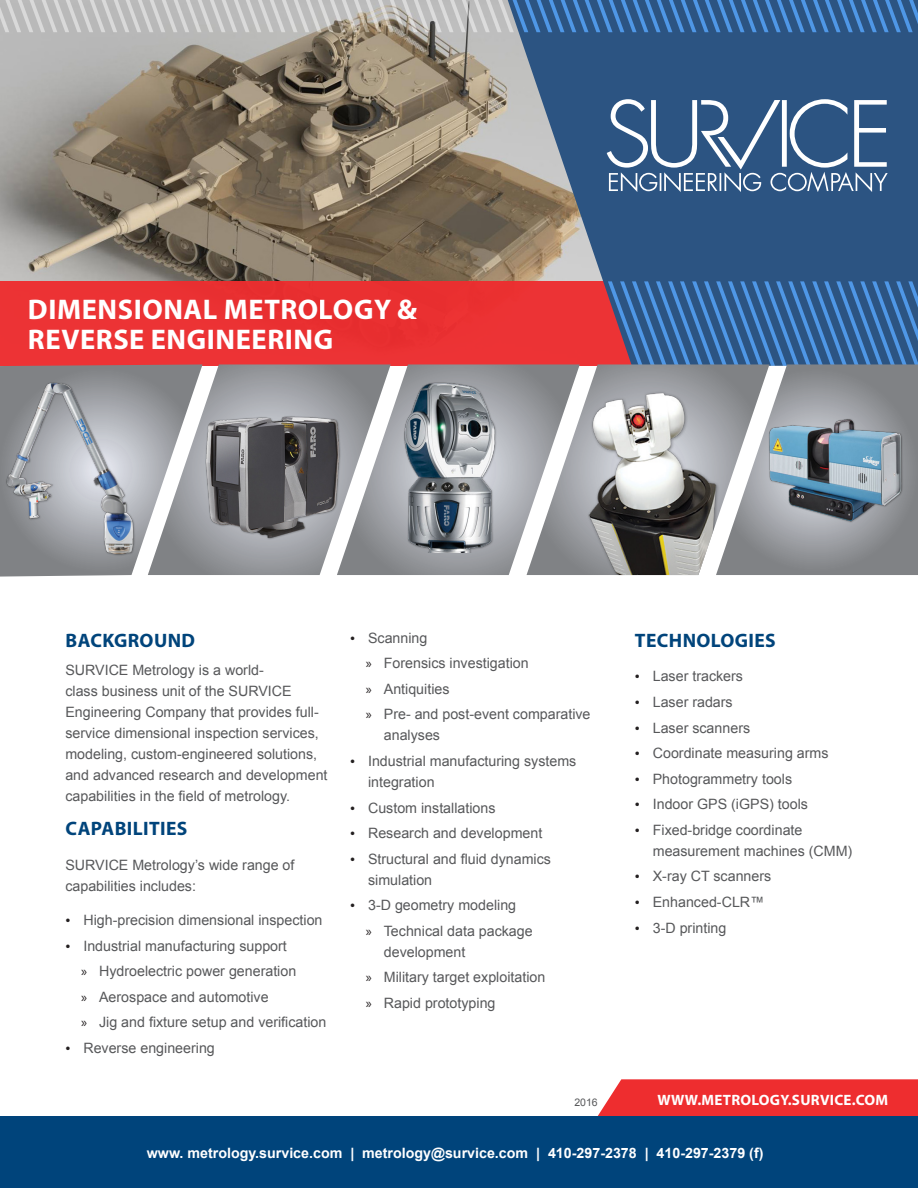
<style>
.page{position:relative;width:918px;height:1188px;background:#fff}
.page>*{position:absolute;margin:0;border:0;box-sizing:border-box;transform-origin:0 0}
.t1{font:700 28.5px/30px "Myriad Pro";letter-spacing:.02em;color:#fff}
.t2{font:700 19.5px "Myriad Pro";letter-spacing:.02em;color:#00447b}
.t3{font:700 15px "Myriad Pro";letter-spacing:.02em;color:#fff}
.t4{font:14.25px/21px "Arial";color:#57585a}
.t5{font:700 14.25px "Arial";color:#fff}
.t6{font:10.5px "Arial";color:#57585a}
.s1{font-family:"Times New Roman";color:#231f20}
.s2{font-family:"Myriad Pro";color:#231f20}
</style>
<div class="page">
<svg style="left:596px;top:1079px;width:322px;height:38px;background:#e8383b"></svg>
<div style="left:0;top:1117px;width:918px;height:71px;background:#00447b"></div>
<img style="left:0;top:32px;width:508px;height:249px">
<div style="left:0;top:281px;width:667px;height:85px;background:#ee2d2f"></div>
<svg style="left:508px;top:32px;width:410px;height:249px;background:#436286"></svg>
<svg style="left:607px;top:99px;width:281px;height:93px"></svg>
<svg style="left:0;top:0;width:918px;height:32px;background:#849ab2"></svg>
<svg style="left:0;top:364px;width:148px;height:213px;background:#918a8d"></svg>
<img style="left:0;top:378px;width:148px;height:182px">
<svg style="left:148px;top:364px;width:189px;height:211px"></svg>
<img style="left:205px;top:392px;width:132px;height:168px">
<svg style="left:337px;top:364px;width:190px;height:211px"></svg>
<img style="left:378px;top:374px;width:149px;height:179px">
<svg style="left:527px;top:364px;width:76px;height:211px"></svg>
<img style="left:531px;top:387px;width:72px;height:188px">
<svg style="left:603px;top:281px;width:315px;height:294px;background:#79889d"></svg>
<img style="left:766px;top:389px;width:139px;height:163px">
<p class="t1" style="left:28px;top:294px;width:390px">DIMENSIONAL METROLOGY &amp;<br>REVERSE ENGINEERING</p>
<p class="t2" style="left:66px;top:628px;width:131px">BACKGROUND</p>
<p class="t4" style="left:65px;top:659px;width:264px">SURVICE Metrology is a world-<br>class business unit of the SURVICE Engineering Company that provides full&shy;service dimensional inspection services, modeling, custom-engineered solutions, and advanced research and development capabilities in the field of metrology.</p>
<p class="t2" style="left:66px;top:816px;width:123px">CAPABILITIES</p>
<p class="t4" style="left:65px;top:854px;width:231px">SURVICE Metrology’s wide range of capabilities includes:</p>
<p class="t4" style="left:65px;top:910px;width:259px"><span class="s1">•</span> High-precision dimensional inspection</p>
<p class="t4" style="left:65px;top:935px;width:223px"><span class="s1">•</span> Industrial manufacturing support</p>
<p class="t4" style="left:81px;top:961px;width:217px"><span class="s2">»</span> Hydroelectric power generation</p>
<p class="t4" style="left:81px;top:987px;width:189px"><span class="s2">»</span> Aerospace and automotive</p>
<p class="t4" style="left:81px;top:1012px;width:247px"><span class="s2">»</span> Jig and fixture setup and verification</p>
<p class="t4" style="left:65px;top:1038px;width:151px"><span class="s1">•</span> Reverse engineering</p>
<p class="t4" style="left:350px;top:627px;width:79px"><span class="s1">•</span> Scanning</p>
<p class="t4" style="left:366px;top:653px;width:164px"><span class="s2">»</span> Forensics investigation</p>
<p class="t4" style="left:366px;top:678px;width:85px"><span class="s2">»</span> Antiquities</p>
<p class="t4" style="left:384px;top:704px;width:208px;text-indent:-18px"><span class="s2">»</span> Pre- and post-event comparative analyses</p>
<p class="t4" style="left:368px;top:751px;width:210px;text-indent:-18px"><span class="s1">•</span> Industrial manufacturing systems integration</p>
<p class="t4" style="left:350px;top:797px;width:147px"><span class="s1">•</span> Custom installations</p>
<p class="t4" style="left:350px;top:823px;width:194px"><span class="s1">•</span> Research and development</p>
<p class="t4" style="left:368px;top:848px;width:184px;text-indent:-18px"><span class="s1">•</span> Structural and fluid dynamics simulation</p>
<p class="t4" style="left:350px;top:895px;width:168px"><span class="s1">•</span> 3-D geometry modeling</p>
<p class="t4" style="left:384px;top:921px;width:150px;text-indent:-18px"><span class="s2">»</span> Technical data package development</p>
<p class="t4" style="left:366px;top:967px;width:181px"><span class="s2">»</span> Military target exploitation</p>
<p class="t4" style="left:366px;top:993px;width:131px"><span class="s2">»</span> Rapid prototyping</p>
<p class="t6" style="left:574px;top:1095px;width:25px">2016</p>
<p class="t2" style="left:635px;top:628px;width:142px">TECHNOLOGIES</p>
<p class="t4" style="left:635px;top:666px;width:110px"><span class="s1">•</span> Laser trackers</p>
<p class="t4" style="left:635px;top:692px;width:99px"><span class="s1">•</span> Laser radars</p>
<p class="t4" style="left:635px;top:717px;width:117px"><span class="s1">•</span> Laser scanners</p>
<p class="t4" style="left:635px;top:743px;width:195px"><span class="s1">•</span> Coordinate measuring arms</p>
<p class="t4" style="left:635px;top:768px;width:159px"><span class="s1">•</span> Photogrammetry tools</p>
<p class="t4" style="left:635px;top:794px;width:175px"><span class="s1">•</span> Indoor GPS (iGPS) tools</p>
<p class="t4" style="left:653px;top:820px;width:201px;text-indent:-18px"><span class="s1">•</span> Fixed-bridge coordinate measurement machines (CMM)</p>
<p class="t4" style="left:635px;top:866px;width:138px"><span class="s1">•</span> X-ray CT scanners</p>
<p class="t4" style="left:635px;top:892px;width:131px"><span class="s1">•</span> Enhanced-CLR™</p>
<p class="t4" style="left:635px;top:917px;width:93px"><span class="s1">•</span> 3-D printing</p>
<p class="t3" style="left:658px;top:1090px;width:232px">WWW.METROLOGY.SURVICE.COM</p>
<p class="t5" style="left:147px;top:1144px;width:618px">www. metrology.survice.com | metrology@survice.com | 410-297-2378 | 410-297-2379 (f)</p>
</div>
